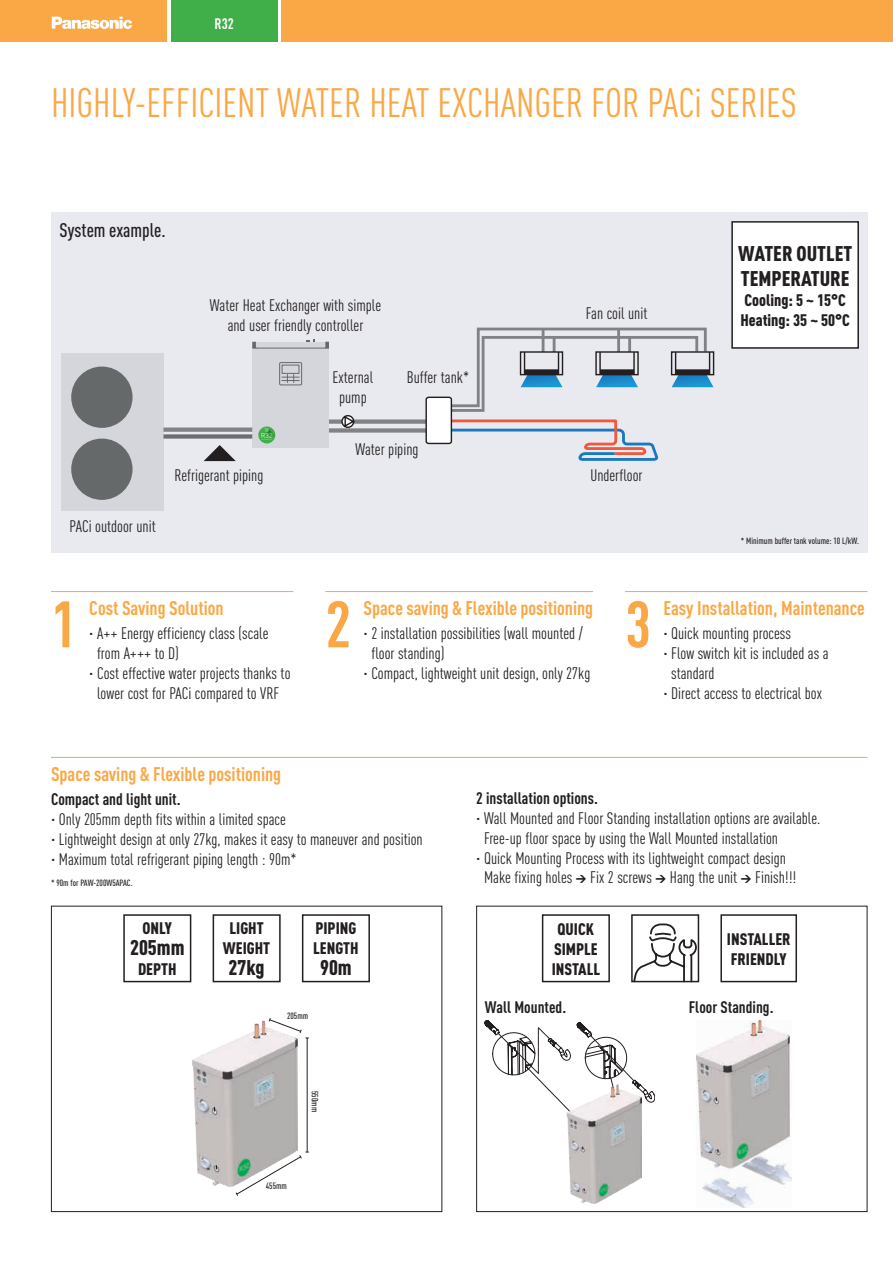
<style>
.page{position:relative;width:893px;height:1263px;background:#fff}
.page>*{position:absolute;margin:0;border:0;box-sizing:border-box;transform-origin:0 0}
.t1{font:700 64.5px "DIN Cond";color:#faa846}
.t2{font:40.5px "DIN Cond";color:#faa846}
.t3{font:900 21px/25.2px "DIN Cond";color:#231f20}
.t4{font:700 19.5px "DIN Cond";color:#faa846}
.t5{font:500 19.5px "DIN Cond";color:#231f20}
.t6{font:16.5px/19.8px "DIN Cond";color:#231f20;text-align:center}
.t7{font:900 16.5px/19.8px "DIN Cond";color:#231f20}
.t8{font:700 16.5px "DIN Cond";color:#231f20}
.t9{font:700 15px "DIN Cond";color:#fff}
.t10{font:500 9px "DIN Cond";color:#231f20}
.t11{font:300 7.05px "DIN";color:#fff}
.s1{font-family:"DIN";font-weight:900;font-size:10.5px}
</style>
<div class="page">
<div style="left:51px;top:906px;width:391px;height:306px;border:1px solid #231f20"></div>
<img style="left:192px;top:1020px;width:105px;height:166px">
<div style="left:476px;top:906px;width:391px;height:306px;border:1px solid #231f20"></div>
<div style="left:51px;top:213px;width:816px;height:340px;background:#e9eaf0"></div>
<div style="left:329px;top:419px;width:97px;height:5px;background:#808285"></div>
<div style="left:329px;top:428px;width:97px;height:5px;background:#808285"></div>
<div style="left:163px;top:434px;width:89px;height:5px;background:#6c6d70"></div>
<div style="left:163px;top:427px;width:89px;height:5px;background:#808285"></div>
<svg style="left:341px;top:415px;width:15px;height:14px"></svg>
<svg style="left:444px;top:327px;width:270px;height:134px"></svg>
<div style="left:426px;top:397px;width:25px;height:46px;background:#fff;border-radius:2px"></div>
<div style="left:425px;top:397px;width:27px;height:47px;border:1px solid #231f20;border-radius:2px"></div>
<svg style="left:204px;top:445px;width:32px;height:16px"></svg>
<div style="left:61px;top:353px;width:102px;height:157px;background:#d5d6db"></div>
<div style="left:71px;top:367px;width:62px;height:61px;background:#66696a;border-radius:50%"></div>
<div style="left:71px;top:439px;width:62px;height:61px;background:#66696a;border-radius:50%"></div>
<div style="left:252px;top:342px;width:77px;height:106px;background:#d5d6db"></div>
<div style="left:279px;top:362px;width:23px;height:23px;border:1px solid #66696a"></div>
<div style="left:282px;top:365px;width:17px;height:9px;border:1px solid #66696a"></div>
<svg style="left:282px;top:374px;width:18px;height:9px"></svg>
<hr style="left:252px;top:348px;width:77px;height:1px;background:#66696a">
<svg style="left:252px;top:342px;width:4px;height:6px"></svg>
<svg style="left:325px;top:342px;width:4px;height:6px"></svg>
<svg style="left:306px;top:340px;width:9px;height:2px"></svg>
<div style="left:258px;top:426px;width:17px;height:17px;background:#40ae49;border-radius:50%"></div>
<svg style="left:265px;top:428px;width:10px;height:10px"></svg>
<hr style="left:51px;top:591px;width:242px;height:1px;background:#faa846">
<hr style="left:325px;top:591px;width:268px;height:1px;background:#faa846">
<hr style="left:51px;top:757px;width:816px;height:1px;background:#faa846">
<hr style="left:625px;top:591px;width:242px;height:1px;background:#faa846">
<hr style="left:307px;top:1038px;width:1px;height:114px;background:#231f20">
<svg style="left:235px;top:1152px;width:74px;height:44px"></svg>
<svg style="left:268px;top:1018px;width:41px;height:20px"></svg>
<svg style="left:485px;top:1020px;width:170px;height:88px"></svg>
<img style="left:566px;top:1084px;width:76px;height:119px">
<img style="left:697px;top:1020px;width:94px;height:188px">
<div style="left:0;top:0;width:166px;height:42px;background:#faa846"></div>
<svg style="left:52px;top:17px;width:80px;height:12px"></svg>
<div style="left:282px;top:0;width:611px;height:42px;background:#faa846"></div>
<div style="left:171px;top:0;width:107px;height:42px;background:#40ae49"></div>
<div style="left:732px;top:222px;width:126px;height:126px;background:#fff"></div>
<div style="left:731px;top:221px;width:128px;height:128px;border:2px solid #231f20"></div>
<div style="left:123px;top:914px;width:68px;height:68px;border:2px solid #231f20"></div>
<div style="left:213px;top:914px;width:68px;height:68px;border:2px solid #231f20"></div>
<div style="left:302px;top:914px;width:68px;height:68px;border:2px solid #231f20"></div>
<div style="left:631px;top:914px;width:68px;height:68px;border:2px solid #231f20"></div>
<svg style="left:633px;top:922px;width:65px;height:61px"></svg>
<div style="left:542px;top:914px;width:68px;height:68px;border:2px solid #231f20"></div>
<div style="left:720px;top:914px;width:77px;height:68px;border:2px solid #231f20"></div>
<p class="t9" style="left:215px;top:14px;width:21px">R32</p>
<h2 class="t2" style="left:51px;top:79px;width:747px">HIGHLY-EFFICIENT WATER HEAT EXCHANGER FOR PACi SERIES</h2>
<p class="t5" style="left:60px;top:218px;width:108px">System example.</p>
<p class="t6" style="left:70px;top:516px;width:88px">PACi outdoor unit</p>
<p class="t6" style="left:210px;top:295px;width:173px">Water Heat Exchanger with simple and user friendly controller</p>
<p class="t11" style="left:261px;top:431px;width:13px">R32</p>
<p class="t6" style="left:333px;top:367px;width:42px">External pump</p>
<p class="t6" style="left:407px;top:367px;width:64px">Buffer tank*</p>
<p class="t6" style="left:174px;top:465px;width:90px">Refrigerant piping</p>
<p class="t6" style="left:355px;top:439px;width:65px">Water piping</p>
<p class="t6" style="left:586px;top:303px;width:63px">Fan coil unit</p>
<p class="t6" style="left:591px;top:465px;width:53px">Underfloor</p>
<p class="t3" style="left:738px;top:240px;width:116px">WATER OUTLET<br>TEMPERATURE</p>
<p class="t7" style="left:740px;top:290px;width:111px">Cooling: 5 ~ 15°C<br>Heating: 35 ~ 50°C</p>
<p class="t10" style="left:741px;top:536px;width:120px">* Minimum buffer tank volume: 10 L/kW.</p>
<h1 class="t1" style="left:51px;top:585px;width:27px">1</h1>
<p class="t4" style="left:89px;top:596px;width:136px">Cost Saving Solution</p>
<p class="t6" style="left:89px;top:623px;width:181px">· A++ Energy efficiency class (scale</p>
<p class="t6" style="left:97px;top:643px;width:83px">from A+++ to D)</p>
<p class="t6" style="left:89px;top:663px;width:203px">· Cost effective water projects thanks to</p>
<p class="t6" style="left:97px;top:683px;width:184px">lower cost for PACi compared to VRF</p>
<h1 class="t1" style="left:325px;top:585px;width:27px">2</h1>
<p class="t4" style="left:364px;top:596px;width:231px">Space saving &amp; Flexible positioning</p>
<p class="t6" style="left:364px;top:623px;width:221px">· 2 installation possibilities (wall mounted /</p>
<p class="t6" style="left:371px;top:643px;width:75px">floor standing)</p>
<p class="t6" style="left:364px;top:663px;width:228px">· Compact, lightweight unit design, only 27kg</p>
<h1 class="t1" style="left:625px;top:585px;width:27px">3</h1>
<p class="t4" style="left:663px;top:596px;width:203px">Easy Installation, Maintenance</p>
<p class="t6" style="left:663px;top:623px;width:129px">· Quick mounting process</p>
<p class="t6" style="left:663px;top:643px;width:167px">· Flow switch kit is included as a</p>
<p class="t6" style="left:671px;top:663px;width:45px">standard</p>
<p class="t6" style="left:663px;top:683px;width:160px">· Direct access to electrical box</p>
<p class="t4" style="left:51px;top:762px;width:232px">Space saving &amp; Flexible positioning</p>
<p class="t8" style="left:51px;top:789px;width:131px">Compact and light unit.</p>
<p class="t6" style="left:51px;top:809px;width:373px;text-align:left">· Only 205mm depth fits within a limited space<br>· Lightweight design at only 27kg, makes it easy to maneuver and position · Maximum total refrigerant piping length : 90m*</p>
<p class="t10" style="left:51px;top:878px;width:83px">* 90m for PAW-200W5APAC.</p>
<p class="t7" style="left:143px;top:918px;width:31px">ONLY</p>
<p class="t3" style="left:130px;top:935px;width:56px">205mm</p>
<p class="t7" style="left:138px;top:959px;width:40px">DEPTH</p>
<p class="t7" style="left:223px;top:918px;width:49px;text-align:center">LIGHT<br>WEIGHT</p>
<p class="t3" style="left:229px;top:954px;width:38px">27kg</p>
<p class="t7" style="left:313px;top:918px;width:47px">PIPING<br>LENGTH</p>
<p class="t3" style="left:320px;top:954px;width:33px">90m</p>
<p class="t10" style="left:287px;top:1011px;width:23px">205mm</p>
<p class="t10" style="left:320px;top:1091px;width:23px;rotate:90deg">550mm</p>
<p class="t10" style="left:266px;top:1181px;width:23px">455mm</p>
<p class="t8" style="left:476px;top:788px;width:123px">2 installation options.</p>
<p class="t6" style="left:476px;top:808px;width:346px">· Wall Mounted and Floor Standing installation options are available.</p>
<p class="t6" style="left:484px;top:828px;width:296px">Free-up floor space by using the Wall Mounted installation</p>
<p class="t6" style="left:476px;top:848px;width:311px">· Quick Mounting Process with its lightweight compact design</p>
<p class="t6" style="left:484px;top:867px;width:314px">Make fixing holes <span class="s1">&gt;</span> Fix 2 screws <span class="s1">&gt;</span> Hang the unit <span class="s1">&gt;</span> Finish!!!</p>
<p class="t7" style="left:552px;top:919px;width:50px;text-align:center">QUICK<br>SIMPLE<br>INSTALL</p>
<p class="t7" style="left:727px;top:929px;width:65px">INSTALLER<br>FRIENDLY</p>
<p class="t8" style="left:485px;top:997px;width:83px">Wall Mounted.</p>
<p class="t8" style="left:689px;top:997px;width:86px">Floor Standing.</p>
</div>
